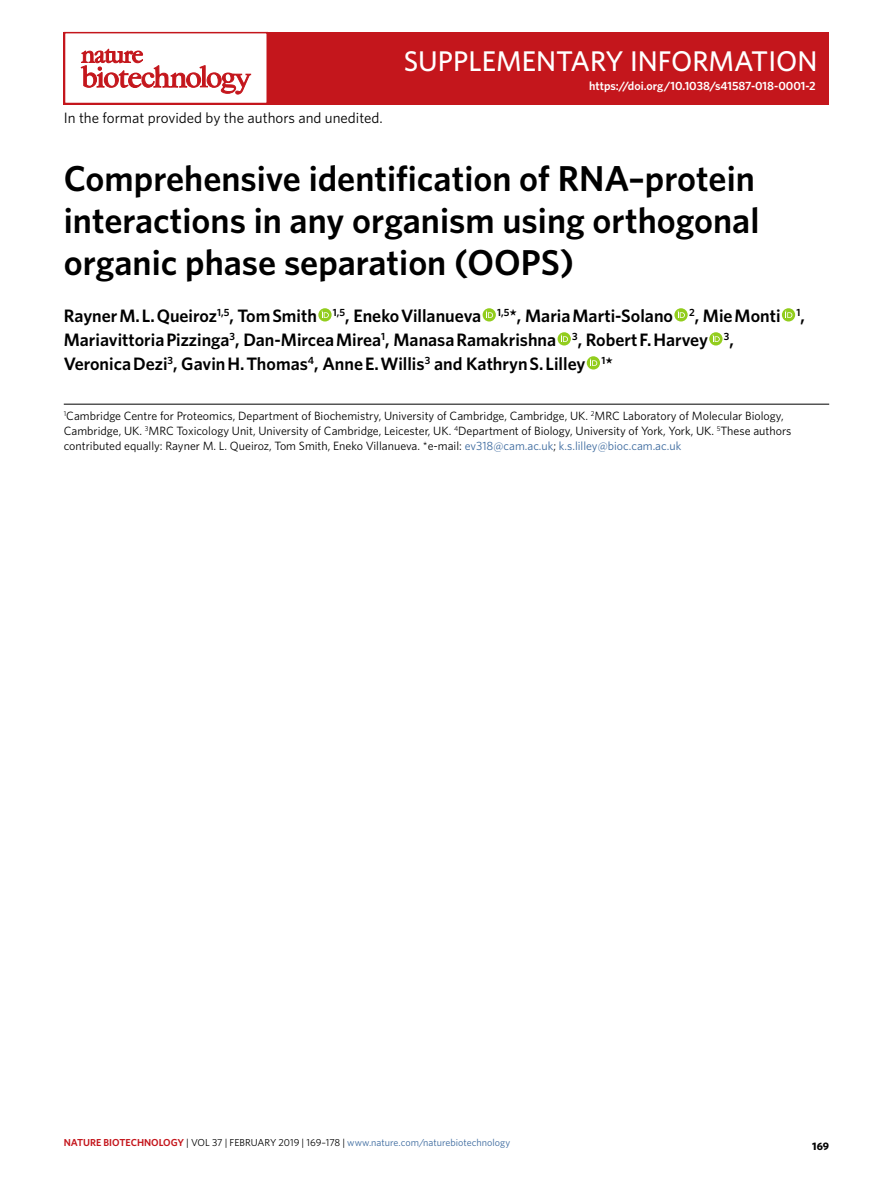
<style>
.page{position:relative;width:893px;height:1187px;background:#fff}
.page>*{position:absolute;margin:0;border:0;box-sizing:border-box;transform-origin:0 0}
.t1{font:600 36px/42px "Whitney";color:#000}
.t2{font:500 30px "Whitney";color:#fff}
.t3{font:500 28.5px "Whitney";color:#fff}
.t4{font:600 18px/24px "Whitney";color:#000}
.t5{font:15px "Whitney";color:#000}
.t6{font:12px/15px "Whitney";color:#000}
.t7{font:600 12px "Whitney";color:#fff}
.t8{font:700 10.8px "Whitney";color:#000}
.t9{font:10.2px "Whitney";color:#3b699e}
.t10{font:600 10.2px "Whitney";color:#c4161c}
.s1{color:#3b699e}
.s2{font-weight:600;color:#c4161c}
.s3{color:#000}
</style>
<div class="page">
<div style="left:64px;top:32px;width:765px;height:72px;background:#c4161c"></div>
<div style="left:64px;top:32px;width:204px;height:72px;background:#fff;border:2px solid #c4161c"></div>
<svg style="left:81px;top:49px;width:170px;height:45px"></svg>
<hr style="left:64px;top:404px;width:765px;height:1px;background:#000">
<svg style="left:318px;top:308px;width:14px;height:13px"></svg>
<svg style="left:322px;top:310px;width:7px;height:8px"></svg>
<div style="left:483px;top:308px;width:13px;height:13px;background:#92cd1d;border-radius:50%"></div>
<svg style="left:486px;top:310px;width:7px;height:8px"></svg>
<svg style="left:674px;top:308px;width:14px;height:13px"></svg>
<svg style="left:678px;top:310px;width:7px;height:8px"></svg>
<svg style="left:782px;top:308px;width:13px;height:13px"></svg>
<svg style="left:785px;top:310px;width:7px;height:8px"></svg>
<div style="left:558px;top:332px;width:13px;height:13px;background:#92cd1d;border-radius:50%"></div>
<svg style="left:561px;top:334px;width:7px;height:8px"></svg>
<svg style="left:709px;top:332px;width:13px;height:13px"></svg>
<svg style="left:712px;top:334px;width:8px;height:8px"></svg>
<svg style="left:587px;top:356px;width:13px;height:13px"></svg>
<svg style="left:590px;top:358px;width:7px;height:8px"></svg>
<p class="t5" style="left:64px;top:108px;width:321px">In the format provided by the authors and unedited.</p>
<h2 class="t2" style="left:690px;top:39px;width:129px">ARTICLES</h2>
<p class="t7" style="left:589px;top:78px;width:228px">https://doi.org/10.1038/s41587-018-0001-2</p>
<h3 class="t3" style="left:404px;top:43px;width:415px">SUPPLEMENTARY INFORMATION</h3>
<h1 class="t1" style="left:64px;top:157px;width:697px">Comprehensive identification of RNA–protein interactions in any organism using orthogonal organic phase separation (OOPS)</h1>
<p class="t4" style="left:64px;top:303px;width:743px">Rayner M. L. Queiroz<sup>1,5</sup>, Tom Smith <sup>1,5</sup>, Eneko Villanueva <sup>1,5</sup>*, Maria Marti-Solano <sup>2</sup>, Mie Monti <sup>1</sup>,<br>Mariavittoria Pizzinga<sup>3</sup>, Dan-Mircea Mirea<sup>1</sup>, Manasa Ramakrishna <sup>3</sup>, Robert F. Harvey <sup>3</sup>,<br>Veronica Dezi<sup>3</sup>, Gavin H. Thomas<sup>4</sup>, Anne E. Willis<sup>3</sup> and Kathryn S. Lilley <sup>1</sup>*</p>
<p class="t6" style="left:64px;top:408px;width:729px"><sup>1</sup>Cambridge Centre for Proteomics, Department of Biochemistry, University of Cambridge, Cambridge, UK. <sup>2</sup>MRC Laboratory of Molecular Biology,<br>Cambridge, UK. <sup>3</sup>MRC Toxicology Unit, University of Cambridge, Leicester, UK. <sup>4</sup>Department of Biology, University of York, York, UK. <sup>5</sup>These authors contributed equally: Rayner M. L. Queiroz, Tom Smith, Eneko Villanueva. *e-mail: <span class="s1">ev318@cam.ac.uk</span>; <span class="s1">k.s.lilley@bioc.cam.ac.uk</span></p>
<p class="t10" style="left:64px;top:1135px;width:56px">Nature Biotechnolog</p>
<p class="t9" style="left:177px;top:1135px;width:334px"><span class="s2">y</span> <span class="s3">| VOL 37 | FEBRUARY 2019 | 169–178 |</span> www.nature.com/naturebiotechnology</p>
<p class="t8" style="left:812px;top:1138px;width:18px">169</p>
</div>
